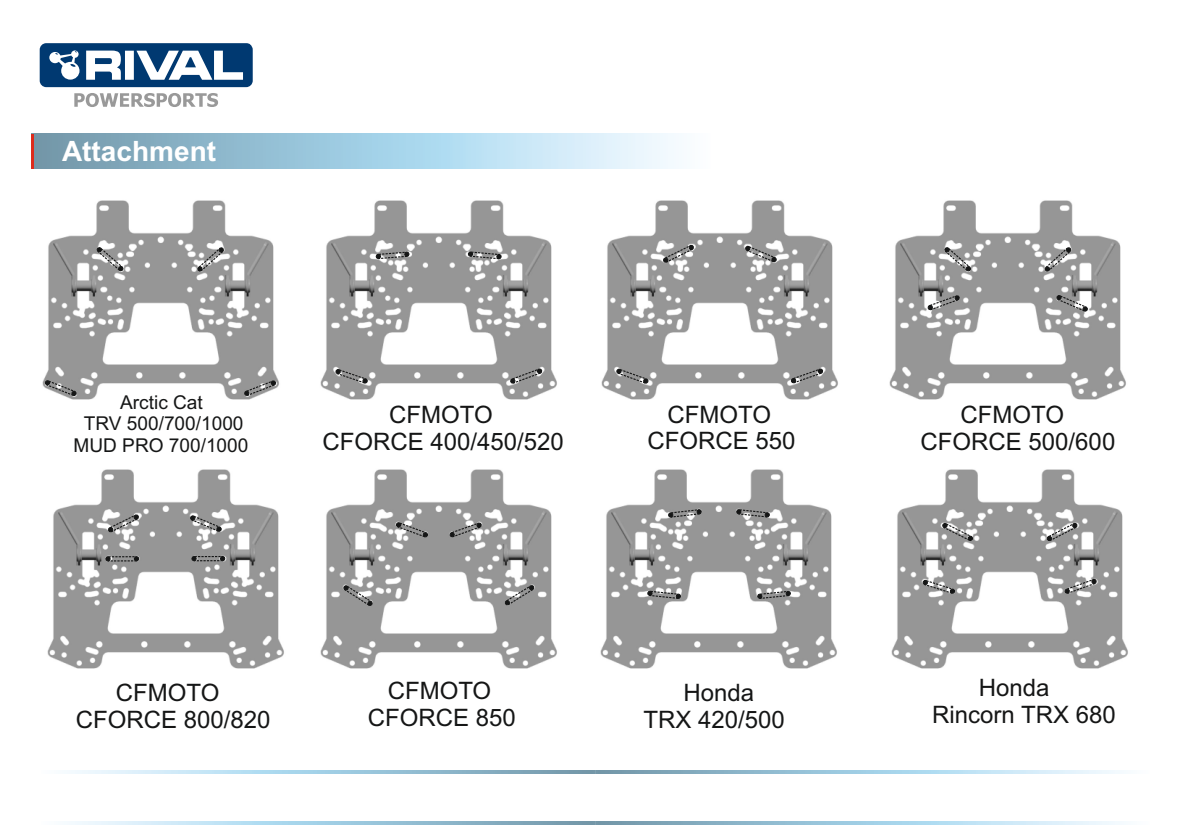
<style>
.page{position:relative;width:1191px;height:840px;background:#fff}
.page>*{position:absolute;margin:0;border:0;box-sizing:border-box;transform-origin:0 0}
.t1{font:700 28px "Arial";color:#fff}
.t2{font:24px/26.8px "Arial";color:#151616;text-align:center}
.t3{font:19px/21.2px "Arial";color:#151616;text-align:center}
</style>
<div class="page">
<img style="left:42px;top:200px;width:237px;height:200px">
<img style="left:320px;top:200px;width:237px;height:200px">
<img style="left:601px;top:200px;width:237px;height:200px">
<img style="left:889px;top:200px;width:237px;height:200px">
<img style="left:47px;top:469px;width:237px;height:200px">
<img style="left:320px;top:469px;width:237px;height:200px">
<img style="left:600px;top:469px;width:237px;height:200px">
<hr style="left:31px;top:134px;width:3px;height:34px;background:#dd2b1c">
<svg style="left:40px;top:43px;width:213px;height:44px"></svg>
<svg style="left:74px;top:93px;width:144px;height:14px"></svg>
<svg style="left:96px;top:247px;width:28px;height:25px"></svg>
<svg style="left:196px;top:245px;width:30px;height:28px"></svg>
<svg style="left:242px;top:378px;width:36px;height:19px"></svg>
<svg style="left:45px;top:379px;width:32px;height:17px"></svg>
<svg style="left:375px;top:251px;width:35px;height:8px"></svg>
<svg style="left:468px;top:251px;width:34px;height:9px"></svg>
<svg style="left:335px;top:368px;width:33px;height:16px"></svg>
<svg style="left:508px;top:366px;width:36px;height:19px"></svg>
<svg style="left:661px;top:243px;width:34px;height:21px"></svg>
<svg style="left:745px;top:245px;width:32px;height:18px"></svg>
<svg style="left:616px;top:368px;width:32px;height:16px"></svg>
<svg style="left:789px;top:366px;width:36px;height:19px"></svg>
<svg style="left:944px;top:247px;width:27px;height:25px"></svg>
<svg style="left:1043px;top:245px;width:30px;height:28px"></svg>
<svg style="left:926px;top:293px;width:35px;height:19px"></svg>
<svg style="left:1056px;top:294px;width:32px;height:18px"></svg>
<svg style="left:343px;top:584px;width:30px;height:22px"></svg>
<svg style="left:503px;top:583px;width:33px;height:24px"></svg>
<svg style="left:396px;top:521px;width:32px;height:17px"></svg>
<svg style="left:448px;top:520px;width:35px;height:18px"></svg>
<svg style="left:106px;top:512px;width:35px;height:22px"></svg>
<svg style="left:190px;top:514px;width:32px;height:18px"></svg>
<svg style="left:105px;top:555px;width:34px;height:6px"></svg>
<svg style="left:191px;top:555px;width:34px;height:6px"></svg>
<svg style="left:668px;top:508px;width:34px;height:10px"></svg>
<svg style="left:736px;top:508px;width:34px;height:10px"></svg>
<svg style="left:647px;top:589px;width:34px;height:10px"></svg>
<svg style="left:757px;top:590px;width:34px;height:9px"></svg>
<img style="left:891px;top:469px;width:237px;height:200px">
<svg style="left:942px;top:522px;width:31px;height:19px"></svg>
<svg style="left:1045px;top:520px;width:34px;height:22px"></svg>
<svg style="left:922px;top:579px;width:33px;height:15px"></svg>
<svg style="left:1062px;top:576px;width:36px;height:19px"></svg>
<p class="t1" style="left:62px;top:141px;width:155px">Attachment</p>
<p class="t3" style="left:74px;top:393px;width:176px">Arctic Cat<br>TRV 500/700/1000<br>MUD PRO 700/1000</p>
<p class="t2" style="left:322px;top:403px;width:243px">CFMOTO<br>CFORCE 400/450/520</p>
<p class="t2" style="left:647px;top:402px;width:150px">CFMOTO<br>CFORCE 550</p>
<p class="t2" style="left:920px;top:403px;width:196px">CFMOTO<br>CFORCE 500/600</p>
<p class="t2" style="left:76px;top:681px;width:196px">CFMOTO<br>CFORCE 800/820</p>
<p class="t2" style="left:368px;top:678px;width:150px">CFMOTO<br>CFORCE 850</p>
<p class="t2" style="left:643px;top:681px;width:143px">Honda<br>TRX 420/500</p>
<p class="t2" style="left:932px;top:675px;width:185px;text-align:left;text-indent:47px">Honda<br>Rincorn TRX 680</p>
</div>
